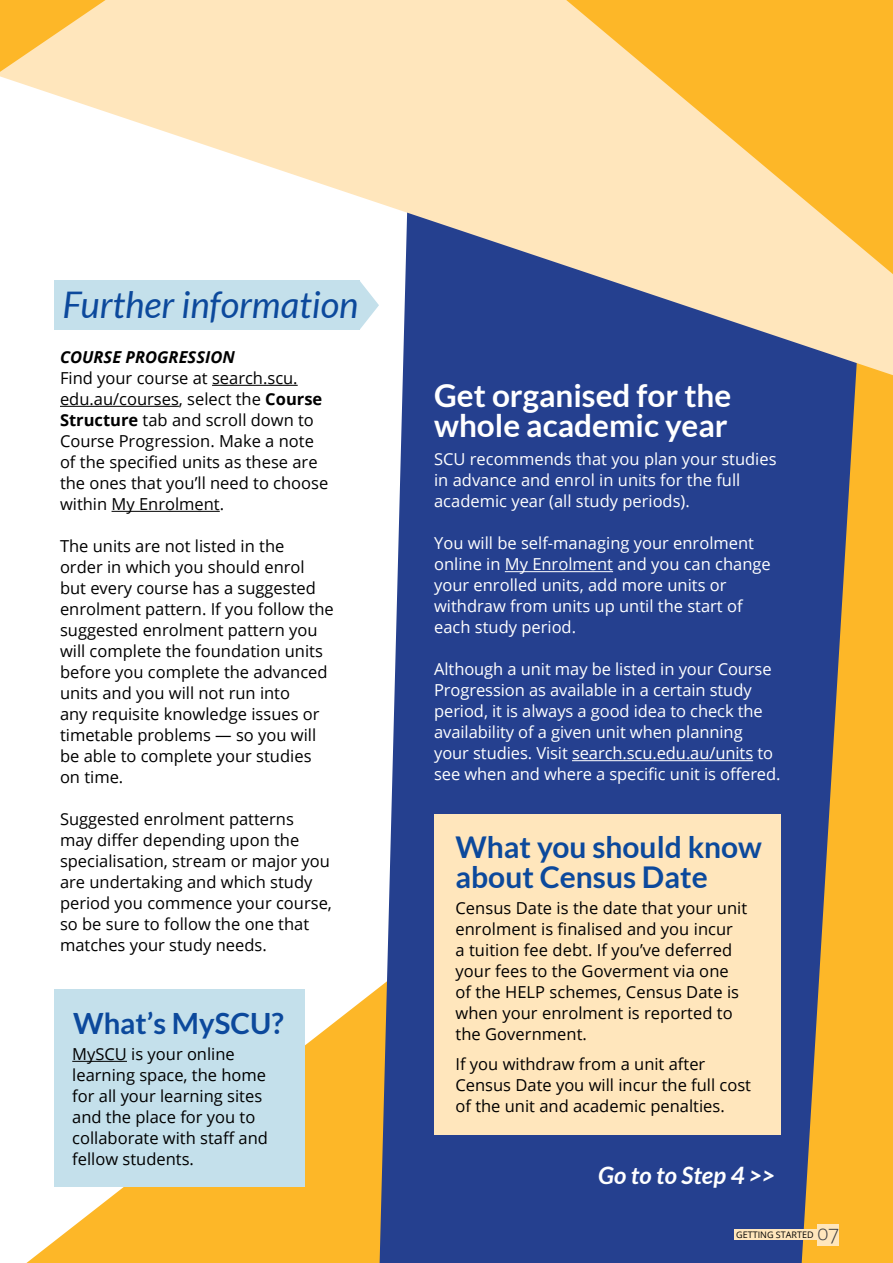
<style>
.page{position:relative;width:893px;height:1263px;background:#fff}
.page>*{position:absolute;margin:0;border:0;box-sizing:border-box;transform-origin:0 0}
.t1{font:italic 36.6px "Lato";color:#0c499c}
.t2{font:700 31.5px/30px "Lato";color:#fff}
.t3{font:700 30px/30px "Lato";color:#0c499c}
.t4{font:700 29.25px "Lato";color:#0c499c}
.t5{font:italic 700 24px "Lato";color:#fff}
.t6{font:300 20.4px "Open Sans";color:#414042}
.t7{font:16.5px/21px "Open Sans";color:#000}
.t8{font:16.5px/21px "Open Sans";color:#fff}
.t9{font:italic 700 16.5px "Open Sans";color:#000}
.t10{font:9px "Open Sans";color:#000}
.s1{font-weight:700}
</style>
<div class="page">
<svg style="left:26px;top:988px;width:352px;height:275px;fill:#fdb728"></svg>
<div style="left:378px;top:375px;width:424px;height:888px;background:#25408f"></div>
<svg style="left:802px;top:375px;width:91px;height:888px;background:#bc9346"></svg>
<svg style="left:0;top:0;width:893px;height:375px;fill:#ffe6bc"></svg>
<svg style="left:566px;top:0;width:327px;height:274px;background:#fdce71"></svg>
<div style="left:734px;top:1229px;width:105px;height:11px;background:#ffe6bc"></div>
<div style="left:817px;top:1224px;width:22px;height:21px;background:#ffe6bc"></div>
<div style="left:54px;top:989px;width:250px;height:198px;background:#c4e0eb"></div>
<div style="left:434px;top:814px;width:347px;height:320px;background:#ffe6bc"></div>
<svg style="left:0;top:0;width:106px;height:72px;background:#fdce72"></svg>
<hr style="left:212px;top:385px;width:86px;height:1px;background:#000">
<hr style="left:60px;top:406px;width:119px;height:1px;background:#000">
<hr style="left:112px;top:511px;width:108px;height:1px;background:#000">
<hr style="left:505px;top:571px;width:108px;height:1px;background:#fff">
<hr style="left:572px;top:760px;width:181px;height:1px;background:#fff">
<hr style="left:72px;top:1061px;width:55px;height:1px;background:#000">
<div style="left:54px;top:280px;width:306px;height:50px;background:#c4e0eb"></div>
<svg style="left:360px;top:281px;width:19px;height:49px"></svg>
<h1 class="t1" style="left:62px;top:285px;width:297px">Further information</h1>
<p class="t9" style="left:60px;top:345px;width:176px">COURSE PROGRESSION</p>
<p class="t7" style="left:60px;top:367px;width:270px">Find your course at search.scu. edu.au/courses, select the <span class="s1">Course<br>Structure</span> tab and scroll down to<br>Course Progression. Make a note of the specified units as these are the ones that you’ll need to choose within My Enrolment.</p>
<p class="t7" style="left:60px;top:535px;width:275px">The units are not listed in the<br>order in which you should enrol but every course has a suggested enrolment pattern. If you follow the suggested enrolment pattern you will complete the foundation units before you complete the advanced units and you will not run into<br>any requisite knowledge issues or timetable problems — so you will be able to complete your studies on time.</p>
<p class="t7" style="left:60px;top:808px;width:273px">Suggested enrolment patterns<br>may differ depending upon the specialisation, stream or major you are undertaking and which study period you commence your course, so be sure to follow the one that matches your study needs.</p>
<h3 class="t4" style="left:73px;top:1007px;width:212px">What’s MySCU?</h3>
<p class="t7" style="left:72px;top:1043px;width:197px">MySCU is your online learning space, the home for all your learning sites and the place for you to collaborate with staff and fellow students.</p>
<h2 class="t2" style="left:434px;top:380px;width:299px">Get organised for the whole academic year</h2>
<p class="t8" style="left:434px;top:448px;width:344px">SCU recommends that you plan your studies in advance and enrol in units for the full academic year (all study periods).</p>
<p class="t8" style="left:434px;top:532px;width:338px">You will be self-managing your enrolment online in My Enrolment and you can change your enrolled units, add more units or withdraw from units up until the start of each study period.</p>
<p class="t8" style="left:434px;top:658px;width:348px">Although a unit may be listed in your Course Progression as available in a certain study period, it is always a good idea to check the availability of a given unit when planning your studies. Visit search.scu.edu.au/units to see when and where a specific unit is offered.</p>
<h3 class="t3" style="left:455px;top:831px;width:308px">What you should know about Census Date</h3>
<p class="t7" style="left:455px;top:897px;width:293px">Census Date is the date that your unit enrolment is finalised and you incur<br>a tuition fee debt. If you’ve deferred your fees to the Goverment via one of the HELP schemes, Census Date is when your enrolment is reported to the Government.</p>
<p class="t7" style="left:455px;top:1053px;width:297px">If you withdraw from a unit after<br>Census Date you will incur the full cost of the unit and academic penalties.</p>
<h3 class="t5" style="left:598px;top:1162px;width:178px">Go to to Step 4 &gt;&gt;</h3>
<p class="t10" style="left:736px;top:1228px;width:79px">GETTING STARTED</p>
<p class="t6" style="left:817px;top:1218px;width:23px">07</p>
</div>
